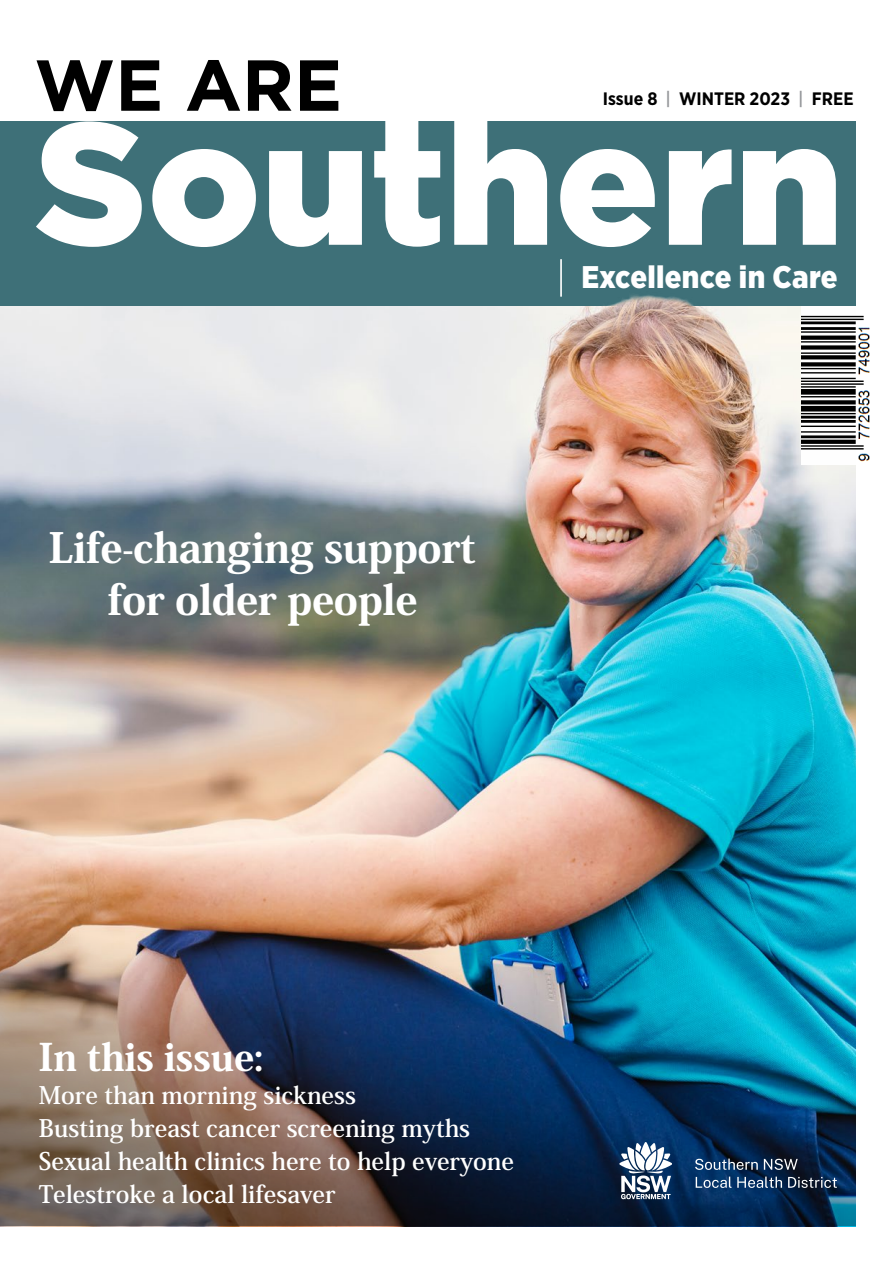
<style>
.page{position:relative;width:893px;height:1263px;background:#fff}
.page>*{position:absolute;margin:0;border:0;box-sizing:border-box;transform-origin:0 0}
.t1{font:700 72px "Gotham";color:#000}
.t2{font:800 41.1px/52.1px "Koz Min Pro";letter-spacing:-.01em;color:#fff;text-align:center}
.t3{font:800 37.5px "Koz Min Pro";color:#fff}
.t4{font:900 31.35px "Gotham Narrow";letter-spacing:.01em;color:#fff}
.t5{font:700 24px "Koz Min Pro";color:#fff}
.t6{font:700 18px "Gotham Narrow";color:#000}
.s1{font-weight:500;color:#939598}
</style>
<div class="page">
<img style="left:0;top:306px;width:856px;height:213px">
<img style="left:0;top:519px;width:856px;height:707px">
<div style="left:0;top:121px;width:856px;height:185px;background:#3e7078"></div>
<svg style="left:36px;top:121px;width:800px;height:126px"></svg>
<hr style="left:560px;top:259px;width:2px;height:38px;background:#fff">
<img style="left:474px;top:270px;width:333px;height:214px">
<svg style="left:619px;top:1142px;width:53px;height:57px"></svg>
<svg style="left:695px;top:1158px;width:63px;height:12px"></svg>
<svg style="left:764px;top:1159px;width:34px;height:11px"></svg>
<svg style="left:696px;top:1176px;width:35px;height:12px"></svg>
<svg style="left:737px;top:1176px;width:45px;height:12px"></svg>
<svg style="left:788px;top:1177px;width:49px;height:11px"></svg>
<img style="left:802px;top:306px;width:68px;height:159px">
<p class="t1" style="left:34px;top:38px;width:309px">WE ARE</p>
<p class="t2" style="left:49px;top:520px;width:429px">Life-changing support for older people</p>
<p class="t6" style="left:603px;top:87px;width:252px">Issue 8 <span class="s1">|</span> WINTER 2023 <span class="s1">|</span> FREE</p>
<p class="t4" style="left:581px;top:256px;width:258px">Excellence in Care</p>
<p class="t3" style="left:39px;top:1029px;width:225px">In this issue:</p>
<p class="t5" style="left:39px;top:1078px;width:319px">More than morning sickness</p>
<p class="t5" style="left:39px;top:1111px;width:433px">Busting breast cancer screening myths</p>
<p class="t5" style="left:39px;top:1144px;width:477px">Sexual health clinics here to help everyone</p>
<p class="t5" style="left:39px;top:1177px;width:298px">Telestroke a local lifesaver</p>
</div>
